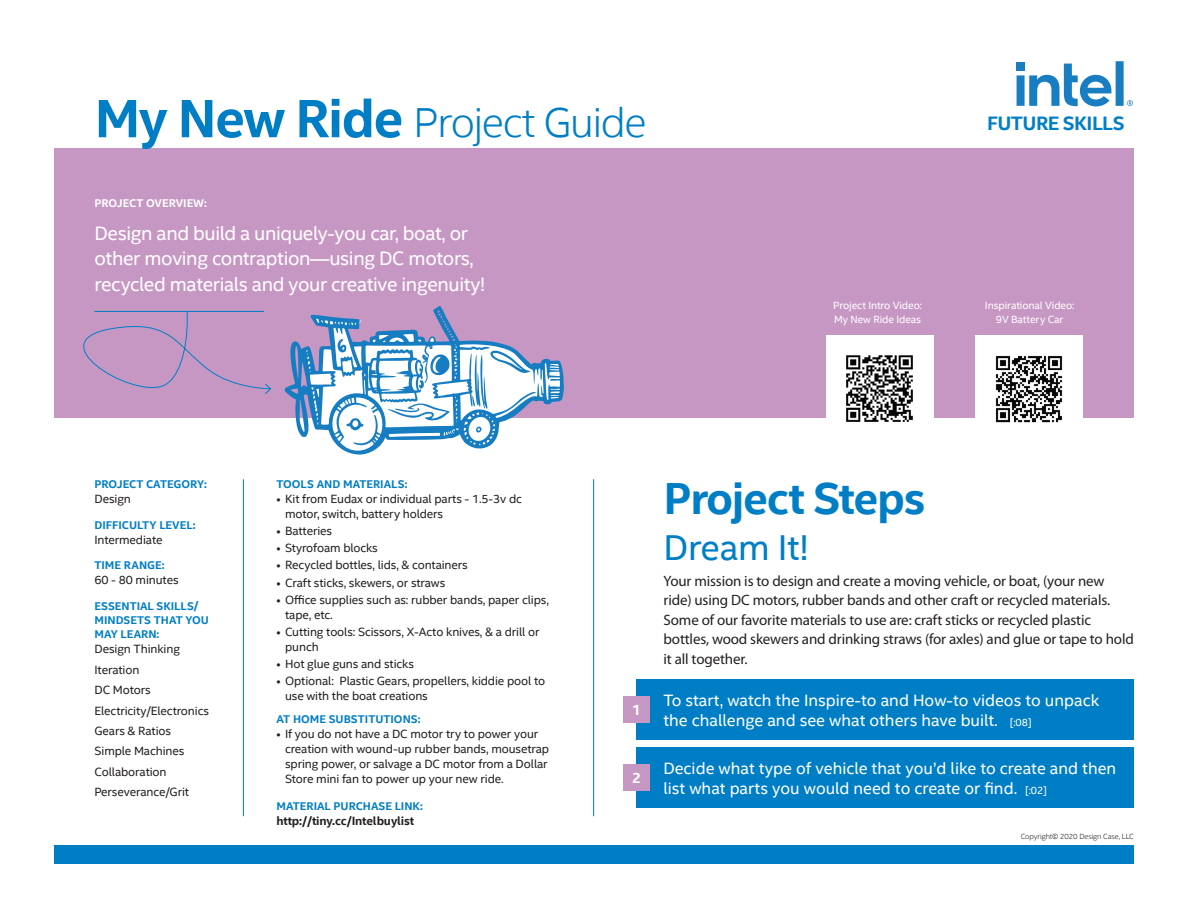
<style>
.page{position:relative;width:1188px;height:918px;background:#fff}
.page>*{position:absolute;margin:0;border:0;box-sizing:border-box;transform-origin:0 0}
.t1{font:700 45px "Intel Clear";letter-spacing:-.03em;color:#007ec5}
.t2{font:300 42px "Intel Clear";letter-spacing:-.03em;color:#007ec5}
.t3{font:36px "Intel Clear";letter-spacing:-.01em;color:#007ec5}
.t4{font:19.5px/25.5px "Intel Clear";letter-spacing:-.02em;color:#fff}
.t5{font:700 19.5px "Intel Clear";letter-spacing:-.03em;color:#007ec5}
.t6{font:16.5px/19.5px "Intel Clear";color:#fff}
.t7{font:15px/19.5px "Myriad Pro";letter-spacing:-.01em;color:#231f20}
.t8{font:700 15px "Intel Clear";color:#fff}
.t9{font:12px/20.4px "Intel Clear";letter-spacing:-.01em;color:#231f20}
.t10{font:700 12px "Intel Clear";letter-spacing:-.01em;color:#231f20}
.t11{font:700 11.25px/14.2px "Intel Clear";color:#007ec5}
.t12{font:700 11.25px "Intel Clear";color:#fff}
.t13{font:10.5px/13.5px "Intel Clear";letter-spacing:-.01em;color:#fff}
.t14{font:300 7.5px "Intel Clear";letter-spacing:-.01em;color:#231f20}
.s1{font-weight:700;font-size:54px}
.s2{font-size:10.5px}
</style>
<div class="page">
<div style="left:54px;top:148px;width:1080px;height:270px;background:#c797c4"></div>
<div style="left:54px;top:845px;width:1080px;height:19px;background:#007ec5"></div>
<svg style="left:83px;top:311px;width:189px;height:83px"></svg>
<hr style="left:94px;top:311px;width:170px;height:1px;background:#007ec5">
<div style="left:826px;top:335px;width:108px;height:108px;background:#fff"></div>
<img style="left:846px;top:355px;width:67px;height:67px">
<div style="left:975px;top:335px;width:108px;height:108px;background:#fff"></div>
<img style="left:995px;top:355px;width:68px;height:68px">
<hr style="left:243px;top:479px;width:1px;height:337px;background:#007ec5">
<hr style="left:593px;top:479px;width:1px;height:337px;background:#007ec5">
<div style="left:636px;top:679px;width:498px;height:61px;background:#007ec5"></div>
<div style="left:636px;top:747px;width:498px;height:61px;background:#007ec5"></div>
<div style="left:623px;top:696px;width:27px;height:27px;background:#c797c4"></div>
<div style="left:623px;top:764px;width:27px;height:27px;background:#c797c4"></div>
<svg style="left:284px;top:306px;width:280px;height:149px"></svg>
<div style="left:1016px;top:62px;width:9px;height:8px;background:#197dc2"></div>
<svg style="left:1017px;top:61px;width:116px;height:45px"></svg>
<h2 class="t2" style="left:94px;top:94px;width:554px"><span class="s1">My New Ride</span> Project Guide</h2>
<p class="t12" style="left:94px;top:196px;width:114px">PROJECT OVERVIEW:</p>
<h3 class="t4" style="left:94px;top:219px;width:392px">Design and build a uniquely-you car, boat, or other moving contraption—using DC motors, recycled materials and your creative ingenuity!</h3>
<h3 class="t5" style="left:987px;top:110px;width:139px">FUTURE SKILLS</h3>
<p class="t13" style="left:833px;top:299px;width:90px">Project Intro Video:<br>My New Ride Ideas</p>
<p class="t13" style="left:985px;top:299px;width:91px;text-align:center">Inspirational Video:<br>9V Battery Car</p>
<p class="t11" style="left:94px;top:477px;width:114px">PROJECT CATEGORY:</p>
<p class="t9" style="left:94px;top:488px;width:38px">Design</p>
<p class="t11" style="left:94px;top:518px;width:103px">DIFFICULTY LEVEL:</p>
<p class="t9" style="left:94px;top:530px;width:70px">Intermediate</p>
<p class="t11" style="left:94px;top:557px;width:72px">TIME RANGE:</p>
<p class="t9" style="left:94px;top:569px;width:86px">60 - 80 minutes</p>
<p class="t11" style="left:94px;top:599px;width:116px">ESSENTIAL SKILLS/<br>MINDSETS THAT YOU<br>MAY LEARN:</p>
<p class="t9" style="left:94px;top:639px;width:116px">Design Thinking<br>Iteration<br>DC Motors<br>Electricity/Electronics<br>Gears &amp; Ratios<br>Simple Machines<br>Collaboration<br>Perseverance/Grit</p>
<p class="t11" style="left:276px;top:477px;width:133px">TOOLS AND MATERIALS:</p>
<p class="t9" style="left:285px;top:491px;width:238px;line-height:15px;text-indent:-9px">• Kit from Eudax or individual parts - 1.5-3v dc motor, switch, battery holders</p>
<p class="t9" style="left:276px;top:520px;width:57px">• Batteries</p>
<p class="t9" style="left:276px;top:537px;width:103px">• Styrofoam blocks</p>
<p class="t9" style="left:276px;top:555px;width:193px">• Recycled bottles, lids, &amp; containers</p>
<p class="t9" style="left:276px;top:572px;width:170px">• Craft sticks, skewers, or straws</p>
<p class="t9" style="left:285px;top:592px;width:265px;line-height:15px;text-indent:-9px">• Office supplies such as: rubber bands, paper clips, tape, etc.</p>
<p class="t9" style="left:285px;top:624px;width:256px;line-height:15px;text-indent:-9px">• Cutting tools: Scissors, X-Acto knives, &amp; a drill or punch</p>
<p class="t9" style="left:276px;top:653px;width:139px">• Hot glue guns and sticks</p>
<p class="t9" style="left:285px;top:673px;width:262px;line-height:15px;text-indent:-9px">• Optional: Plastic Gears, propellers, kiddie pool to use with the boat creations</p>
<p class="t11" style="left:276px;top:712px;width:146px">AT HOME SUBSTITUTIONS:</p>
<p class="t9" style="left:285px;top:726px;width:266px;line-height:15px;text-indent:-9px">• If you do not have a DC motor try to power your creation with wound-up rubber bands, mousetrap spring power, or salvage a DC motor from a Dollar Store mini fan to power up your new ride.</p>
<p class="t11" style="left:276px;top:798px;width:148px">MATERIAL PURCHASE LINK:</p>
<p class="t10" style="left:276px;top:812px;width:139px">http://tiny.cc/Intelbuylist</p>
<p class="t8" style="left:632px;top:700px;width:10px">1</p>
<p class="t8" style="left:632px;top:768px;width:10px">2</p>
<h1 class="t1" style="left:664px;top:467px;width:263px">Project Steps</h1>
<h3 class="t3" style="left:664px;top:522px;width:147px">Dream It!</h3>
<p class="t7" style="left:664px;top:571px;width:472px">Your mission is to design and create a moving vehicle, or boat, (your new ride) using DC motors, rubber bands and other craft or recycled materials.<br>Some of our favorite materials to use are: craft sticks or recycled plastic bottles, wood skewers and drinking straws (for axles) and glue or tape to hold it all together.</p>
<h3 class="t6" style="left:663px;top:690px;width:438px">To start, watch the Inspire-to and How-to videos to unpack the challenge and see what others have built. <span class="s2">[:08]</span></h3>
<h3 class="t6" style="left:663px;top:758px;width:455px">Decide what type of vehicle that you’d like to create and then list what parts you would need to create or find. <span class="s2">[:02]</span></h3>
<p class="t14" style="left:1021px;top:831px;width:115px">Copyright© 2020 Design Case, LLC</p>
</div>
